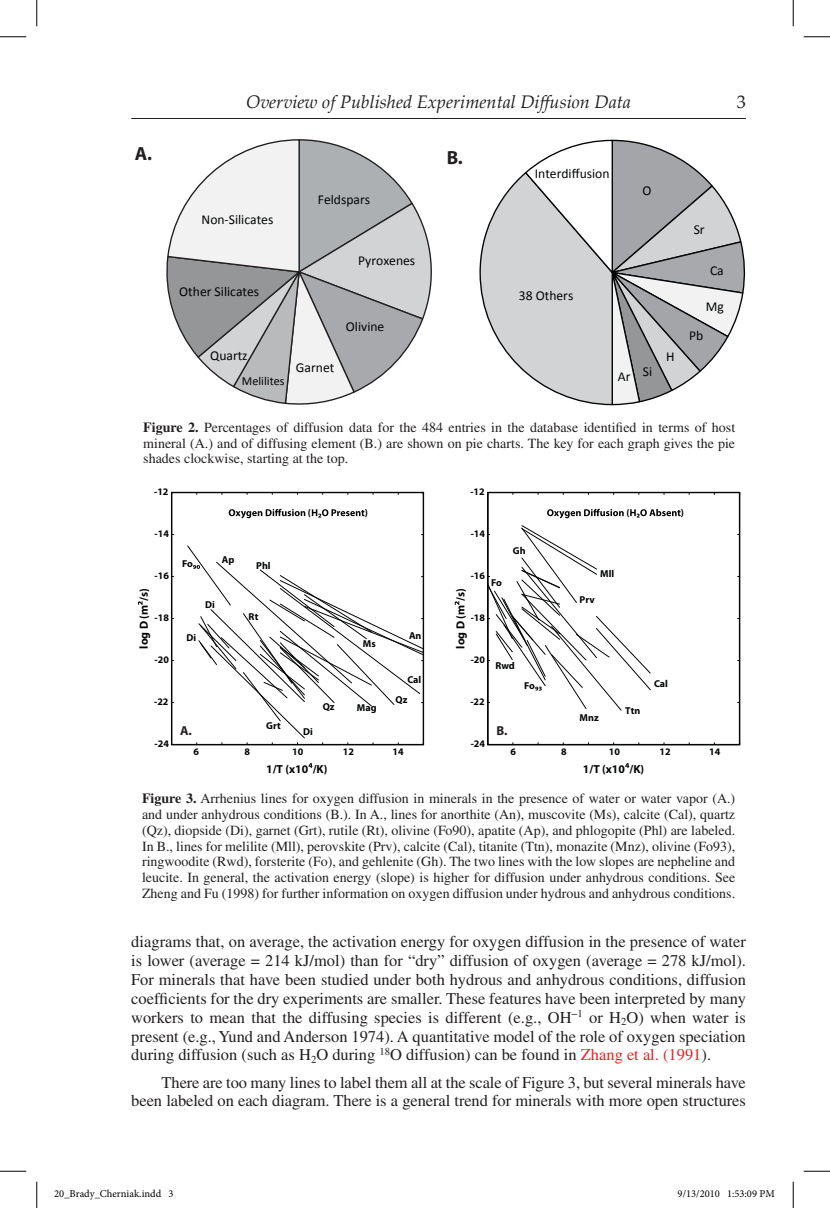
<style>
.page{position:relative;width:830px;height:1208px;background:#fff}
.page>*{position:absolute;margin:0;border:0;box-sizing:border-box;transform-origin:0 0}
.t1{font:700 19.07px "Myriad Pro";color:#231f20}
.t2{font:italic 18.2px "Palatino Linotype";color:#231f20}
.t3{font:18.2px "Palatino Linotype";color:#231f20}
.t4{font:16.45px/18.9px "Times LT Std";letter-spacing:-.005em;color:#231f20;text-align:justify}
.t5{font:14px/15.8px "Times LT Std";color:#231f20;text-align:justify}
.t6{font:13.65px "Calibri";color:#030505}
.t7{font:700 12.95px "Myriad Pro";color:#231f20}
.t8{font:12.25px "Calibri";color:#030505}
.t9{font:700 11.72px "Myriad Pro";color:#030505}
.t10{font:10.5px "Minion Pro";color:#000}
.t11{font:700 9.97px/19.4px "Myriad Pro";color:#030505}
.t12{font:700 9.97px "Myriad Pro";color:#030506}
.s1{font-weight:700}
.s2{color:#ed2024}
</style>
<div class="page">
<hr style="left:131px;top:118px;width:615px;height:1px;background:#231f20">
<svg style="left:229px;top:509px;width:76px;height:9px"></svg>
<svg style="left:312px;top:509px;width:52px;height:8px"></svg>
<div style="left:171px;top:492px;width:253px;height:253px;border:1px solid #030506"></div>
<svg style="left:186px;top:544px;width:238px;height:200px"></svg>
<svg style="left:547px;top:509px;width:76px;height:9px"></svg>
<svg style="left:630px;top:509px;width:50px;height:8px"></svg>
<div style="left:487px;top:492px;width:253px;height:253px;border:1px solid #030506"></div>
<svg style="left:487px;top:524px;width:164px;height:187px"></svg>
<svg style="left:308px;top:763px;width:4px;height:4px"></svg>
<svg style="left:138px;top:601px;width:4px;height:4px"></svg>
<svg style="left:625px;top:763px;width:4px;height:4px"></svg>
<svg style="left:454px;top:601px;width:5px;height:4px"></svg>
<svg style="left:166px;top:139px;width:266px;height:266px"></svg>
<svg style="left:479px;top:139px;width:266px;height:267px"></svg>
<svg style="left:0;top:36px;width:26px;height:1px"></svg>
<svg style="left:803px;top:36px;width:27px;height:1px"></svg>
<svg style="left:0;top:1170px;width:26px;height:1px"></svg>
<svg style="left:803px;top:1170px;width:27px;height:1px"></svg>
<svg style="left:36px;top:0;width:1px;height:26px"></svg>
<svg style="left:36px;top:1181px;width:1px;height:27px"></svg>
<svg style="left:792px;top:0;width:1px;height:26px"></svg>
<svg style="left:792px;top:1181px;width:1px;height:27px"></svg>
<h1 class="t1" style="left:135px;top:141px;width:19px">A.</h1>
<h2 class="t2" style="left:246px;top:89px;width:386px">Overview of Published Experimental Diffusion Data</h2>
<h2 class="t3" style="left:736px;top:89px;width:11px">3</h2>
<h1 class="t1" style="left:446px;top:145px;width:18px">B.</h1>
<p class="t6" style="left:534px;top:164px;width:76px">Interdiffusion</p>
<p class="t6" style="left:318px;top:190px;width:54px">Feldspars</p>
<p class="t6" style="left:642px;top:181px;width:11px">O</p>
<p class="t6" style="left:201px;top:210px;width:73px">Non-Silicates</p>
<p class="t6" style="left:693px;top:221px;width:12px">Sr</p>
<p class="t6" style="left:179px;top:282px;width:81px">Other Silicates</p>
<p class="t6" style="left:358px;top:251px;width:59px">Pyroxenes</p>
<p class="t6" style="left:519px;top:286px;width:56px">38 Others</p>
<p class="t6" style="left:710px;top:261px;width:15px">Ca</p>
<p class="t6" style="left:706px;top:298px;width:20px">Mg</p>
<p class="t6" style="left:346px;top:317px;width:40px">Olivine</p>
<p class="t6" style="left:689px;top:327px;width:16px">Pb</p>
<p class="t6" style="left:210px;top:347px;width:39px">Quartz</p>
<p class="t6" style="left:666px;top:348px;width:10px">H</p>
<p class="t8" style="left:242px;top:373px;width:44px">Melilites</p>
<p class="t6" style="left:296px;top:359px;width:40px">Garnet</p>
<p class="t6" style="left:617px;top:368px;width:14px">Ar</p>
<p class="t6" style="left:642px;top:363px;width:11px">Si</p>
<p class="t5" style="left:143px;top:419px;width:593px"><span class="s1">Figure 2.</span> Percentages of diffusion data for the 484 entries in the database identified in terms of host mineral (A.) and of diffusing element (B.) are shown on pie charts. The key for each graph gives the pie shades clockwise, starting at the top.</p>
<p class="t12" style="left:154px;top:485px;width:16px">-12</p>
<p class="t12" style="left:470px;top:485px;width:16px">-12</p>
<p class="t11" style="left:308px;top:502px;width:5px">(</p>
<p class="t11" style="left:365px;top:502px;width:5px">)</p>
<p class="t11" style="left:626px;top:502px;width:5px">(</p>
<p class="t11" style="left:680px;top:502px;width:5px">)</p>
<p class="t12" style="left:155px;top:527px;width:16px">-14</p>
<p class="t12" style="left:470px;top:527px;width:16px">-14</p>
<p class="t12" style="left:155px;top:569px;width:16px">-16</p>
<p class="t11" style="left:182px;top:554px;width:12px">Fo</p>
<p class="t11" style="left:222px;top:549px;width:14px">Ap</p>
<p class="t11" style="left:256px;top:555px;width:16px">Phl</p>
<p class="t12" style="left:470px;top:569px;width:16px">-16</p>
<p class="t11" style="left:491px;top:572px;width:12px">Fo</p>
<p class="t11" style="left:513px;top:540px;width:14px">Gh</p>
<p class="t11" style="left:600px;top:563px;width:16px">Mll</p>
<p class="t9" style="left:136px;top:648px;width:62px;rotate:-90deg">log D (m /s)</p>
<p class="t12" style="left:155px;top:611px;width:16px">-18</p>
<p class="t12" style="left:155px;top:653px;width:16px">-20</p>
<p class="t12" style="left:154px;top:695px;width:16px">-22</p>
<p class="t12" style="left:155px;top:737px;width:16px">-24</p>
<p class="t9" style="left:453px;top:648px;width:62px;rotate:-90deg">log D (m /s)</p>
<p class="t11" style="left:579px;top:589px;width:17px">Prv</p>
<p class="t11" style="left:205px;top:594px;width:11px">Di</p>
<p class="t11" style="left:248px;top:606px;width:11px">Rt</p>
<p class="t12" style="left:470px;top:611px;width:16px">-18</p>
<p class="t11" style="left:409px;top:625px;width:14px">An</p>
<p class="t11" style="left:395px;top:669px;width:27px;text-indent:12px">Cal<br>Qz</p>
<p class="t11" style="left:186px;top:627px;width:11px">Di</p>
<p class="t11" style="left:363px;top:633px;width:14px">Ms</p>
<p class="t12" style="left:470px;top:653px;width:16px">-20</p>
<p class="t11" style="left:495px;top:656px;width:21px">Rwd</p>
<p class="t11" style="left:654px;top:673px;width:15px">Cal</p>
<p class="t11" style="left:524px;top:675px;width:12px">Fo</p>
<p class="t12" style="left:470px;top:695px;width:16px">-22</p>
<p class="t11" style="left:322px;top:697px;width:13px">Qz</p>
<p class="t11" style="left:357px;top:698px;width:21px">Mag</p>
<p class="t11" style="left:625px;top:701px;width:17px">Ttn</p>
<p class="t11" style="left:579px;top:707px;width:21px">Mnz</p>
<p class="t11" style="left:266px;top:716px;width:16px">Grt</p>
<p class="t7" style="left:180px;top:722px;width:13px">A.</p>
<p class="t7" style="left:496px;top:722px;width:13px">B.</p>
<p class="t11" style="left:194px;top:741px;width:7px">6</p>
<p class="t11" style="left:244px;top:741px;width:7px">8</p>
<p class="t11" style="left:292px;top:741px;width:13px">10</p>
<p class="t11" style="left:343px;top:741px;width:13px">12</p>
<p class="t11" style="left:392px;top:741px;width:13px">14</p>
<p class="t9" style="left:266px;top:761px;width:63px">1/T (x10 /K)</p>
<p class="t11" style="left:303px;top:721px;width:11px">Di</p>
<p class="t12" style="left:470px;top:737px;width:16px">-24</p>
<p class="t11" style="left:510px;top:741px;width:7px">6</p>
<p class="t11" style="left:561px;top:741px;width:7px">8</p>
<p class="t11" style="left:608px;top:741px;width:13px">10</p>
<p class="t11" style="left:659px;top:741px;width:13px">12</p>
<p class="t11" style="left:709px;top:741px;width:13px">14</p>
<p class="t9" style="left:583px;top:761px;width:63px">1/T (x10 /K)</p>
<p class="t5" style="left:142px;top:790px;width:594px"><span class="s1">Figure 3.</span> Arrhenius lines for oxygen diffusion in minerals in the presence of water or water vapor (A.) and under anhydrous conditions (B.). In A., lines for anorthite (An), muscovite (Ms), calcite (Cal), quartz (Qz), diopside (Di), garnet (Grt), rutile (Rt), olivine (Fo90), apatite (Ap), and phlogopite (Phl) are labeled.<br>In B., lines for melilite (Mll), perovskite (Prv), calcite (Cal), titanite (Ttn), monazite (Mnz), olivine (Fo93), ringwoodite (Rwd), forsterite (Fo), and gehlenite (Gh). The two lines with the low slopes are nepheline and leucite. In general, the activation energy (slope) is higher for diffusion under anhydrous conditions. See Zheng and Fu (1998) for further information on oxygen diffusion under hydrous and anhydrous conditions.</p>
<p class="t4" style="left:131px;top:932px;width:616px">diagrams that, on average, the activation energy for oxygen diffusion in the presence of water is lower (average = 214 kJ/mol) than for “dry” diffusion of oxygen (average = 278 kJ/mol).<br>For minerals that have been studied under both hydrous and anhydrous conditions, diffusion coefficients for the dry experiments are smaller. These features have been interpreted by many workers to mean that the diffusing species is different (e.g., OH<sup>−1</sup> or H<sub>2</sub>O) when water is present (e.g., Yund and Anderson 1974). A quantitative model of the role of oxygen speciation during diffusion (such as H<sub>2</sub>O during <sup>18</sup>O diffusion) can be found in <span class="s2">Zhang et al. (1991</span>).</p>
<p class="t4" style="left:131px;top:1072px;width:616px;text-align:right">There are too many lines to label them all at the scale of Figure 3, but several minerals have been labeled on each diagram. There is a general trend for minerals with more open structures</p>
<p class="t10" style="left:54px;top:1187px;width:121px">20_Brady_Cherniak.indd 3</p>
<p class="t10" style="left:677px;top:1187px;width:99px">9/13/2010 1:53:09 PM</p>
</div>
